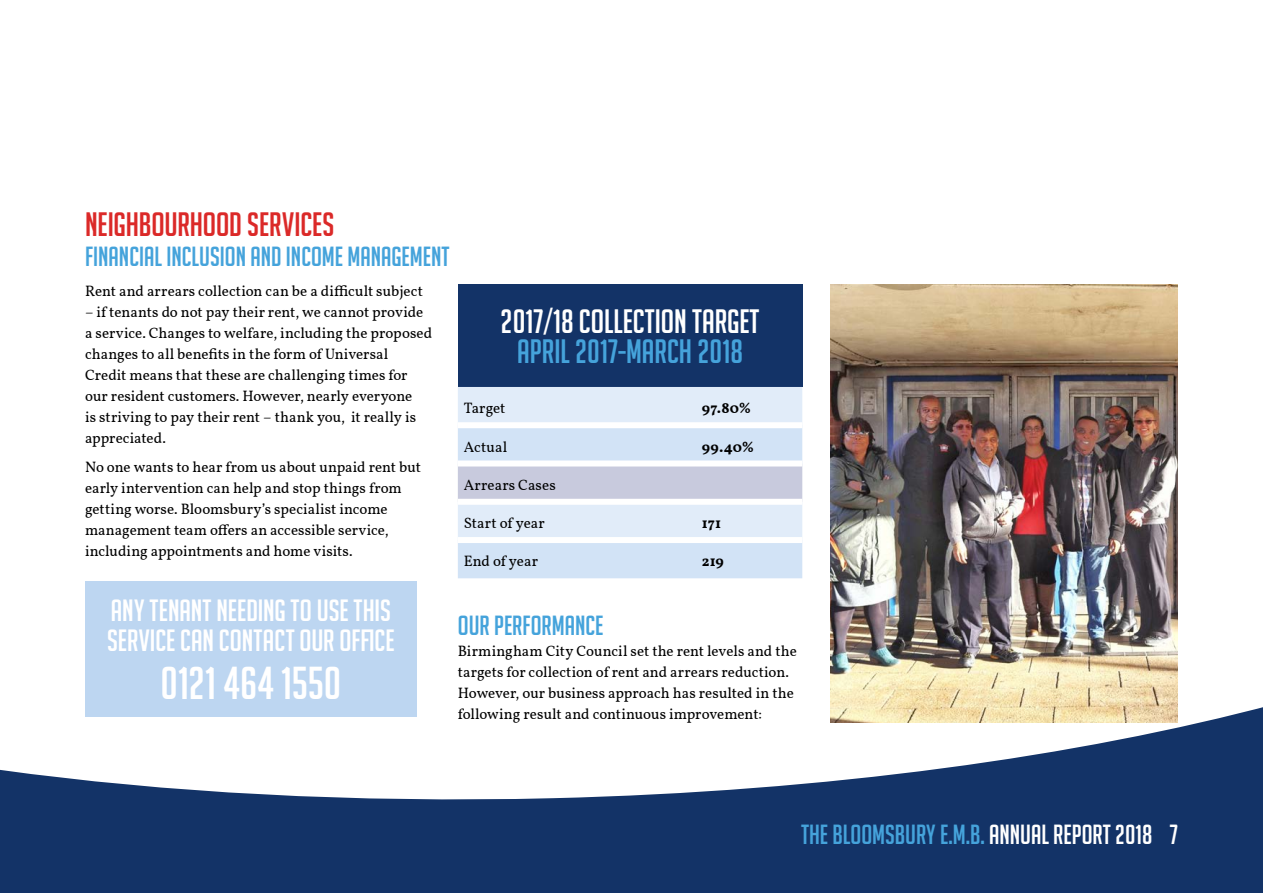
<style>
.page{position:relative;width:1263px;height:893px;background:#fff}
.page>*{position:absolute;margin:0;border:0;box-sizing:border-box;transform-origin:0 0}
.t1{font:45px "Big Noodle Titling";letter-spacing:-.005em;color:#fff}
.t2{font:33px "Big Noodle Titling";color:#fff}
.t3{font:33px "Big Noodle Titling";letter-spacing:-.005em;color:#db2928}
.t4{font:33px "Big Noodle Titling";color:#45a3db}
.t5{font:30px/30px "Big Noodle Titling";color:#fff}
.t6{font:27px "Big Noodle Titling";color:#45a3db}
.t7{font:15px/21px "Vollkorn";color:#000}
.t8{font:700 15px "Vollkorn";color:#000}
.s1{color:#fff}
</style>
<div class="page">
<svg style="left:1px;top:704px;width:1262px;height:189px;fill:#133367"></svg>
<svg style="left:0;top:769px;width:1px;height:124px"></svg>
<div style="left:458px;top:285px;width:344px;height:102px;background:#133367"></div>
<div style="left:458px;top:387px;width:344px;height:35px;background:#e1ecf9"></div>
<svg style="left:458px;top:428px;width:344px;height:150px;background:#d6e5f6"></svg>
<div style="left:458px;top:466px;width:344px;height:33px;background:#c8cadd"></div>
<div style="left:458px;top:460px;width:238px;height:6px;background:#fff"></div>
<div style="left:696px;top:460px;width:106px;height:6px;background:#fff"></div>
<div style="left:458px;top:499px;width:238px;height:6px;background:#fff"></div>
<div style="left:696px;top:499px;width:106px;height:6px;background:#fff"></div>
<div style="left:458px;top:537px;width:238px;height:6px;background:#fff"></div>
<div style="left:696px;top:537px;width:106px;height:6px;background:#fff"></div>
<div style="left:85px;top:582px;width:332px;height:135px;background:#bdd6f1"></div>
<img style="left:831px;top:285px;width:347px;height:437px">
<h2 class="t3" style="left:85px;top:207px;width:43px">NEIGHBOURHOO</h2>
<h2 class="t3" style="left:229px;top:207px;width:83px">D SERVICES</h2>
<h3 class="t6" style="left:85px;top:242px;width:366px">FINANCIAL INCLUSION AND INCOME MANAGEMENT</h3>
<p class="t7" style="left:85px;top:281px;width:339px">Rent and arrears collection can be a difficult subject</p>
<p class="t7" style="left:85px;top:302px;width:349px">– if tenants do not pay their rent, we cannot provide a service. Changes to welfare, including the proposed changes to all benefits in the form of Universal Credit means that these are challenging times for our resident customers. However, nearly everyone<br>is striving to pay their rent – thank you, it really is appreciated.</p>
<p class="t7" style="left:85px;top:457px;width:337px">No one wants to hear from us about unpaid rent but early intervention can help and stop things from getting worse. Bloomsbury’s specialist income management team offers an accessible service, including appointments and home visits.</p>
<h2 class="t2" style="left:501px;top:303px;width:260px">2017/18 COLLECTION TARGET</h2>
<h2 class="t4" style="left:517px;top:333px;width:227px">APRIL 2017-MARCH 2018</h2>
<p class="t7" style="left:464px;top:398px;width:43px">Target</p>
<p class="t8" style="left:702px;top:397px;width:51px">97.80%</p>
<p class="t7" style="left:464px;top:436px;width:45px">Actual</p>
<p class="t8" style="left:702px;top:435px;width:54px">99.40%</p>
<p class="t7" style="left:464px;top:475px;width:93px">Arrears Cases</p>
<p class="t7" style="left:464px;top:513px;width:82px">Start of year</p>
<p class="t8" style="left:702px;top:512px;width:21px">171</p>
<p class="t7" style="left:464px;top:551px;width:76px">End of year</p>
<p class="t8" style="left:702px;top:550px;width:23px">219</p>
<h3 class="t5" style="left:107px;top:596px;width:289px">ANY TENANT NEEDING TO USE THIS<br>SERVICE CAN CONTACT OUR OFFICE</h3>
<h1 class="t1" style="left:161px;top:659px;width:182px">0121 464 1550</h1>
<h3 class="t6" style="left:458px;top:611px;width:147px">OUR PERFORMANCE</h3>
<p class="t7" style="left:458px;top:641px;width:340px">Birmingham City Council set the rent levels and the targets for collection of rent and arrears reduction.<br>However, our business approach has resulted in the following result and continuous improvement:</p>
<h3 class="t6" style="left:801px;top:820px;width:378px">THE BLOOMSBURY E.M.B. <span class="s1">ANNUAL REPORT 2018 7</span></h3>
</div>
